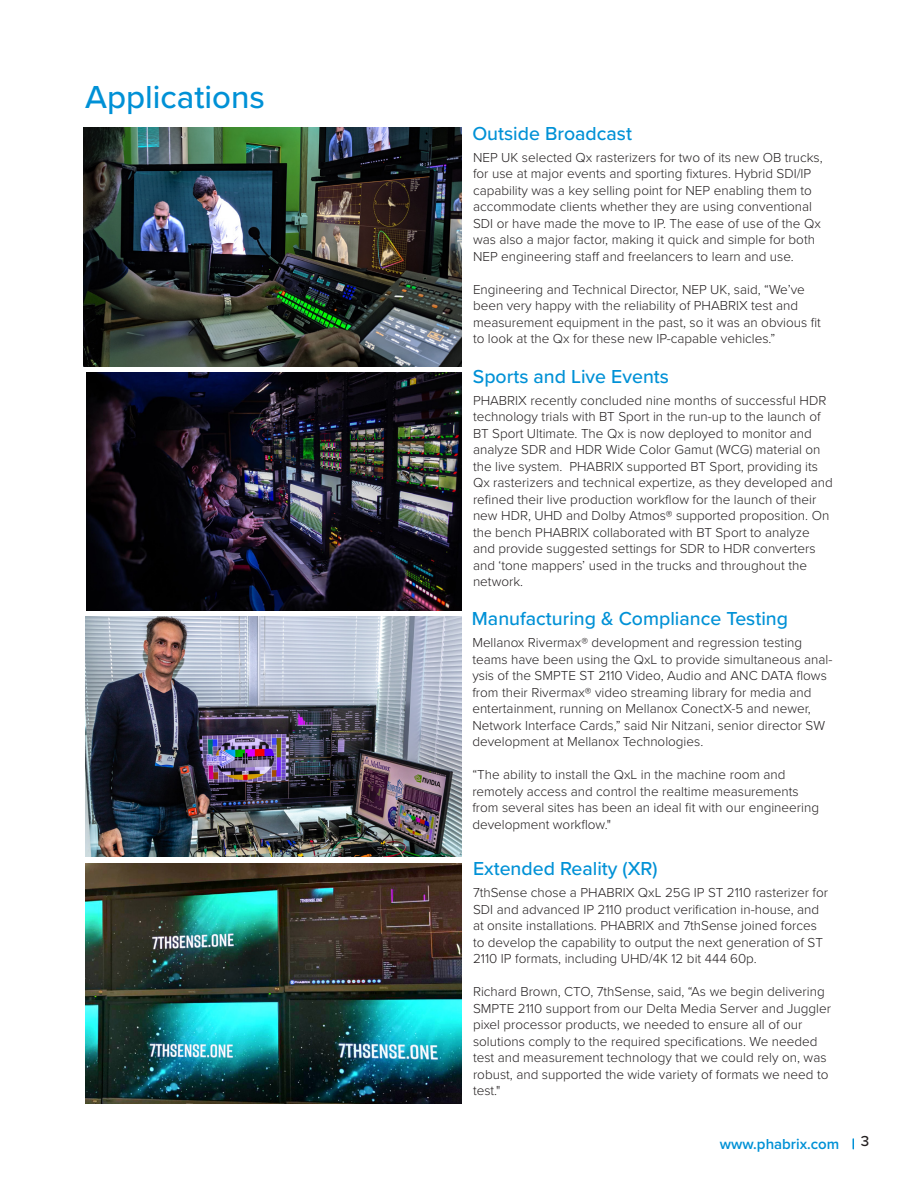
<style>
.page{position:relative;width:918px;height:1188px;background:#fff}
.page>*{position:absolute;margin:0;border:0;box-sizing:border-box;transform-origin:0 0}
.t1{font:500 33px "Proxima Nova";color:#0091d6}
.t2{font:500 19.5px "Proxima Nova";color:#0091d6}
.t3{font:600 15px "Proxima Nova";color:#0091d6}
.t4{font:500 15px "Proxima Nova";color:#231f20}
.t5{font:300 13.5px/16.5px "Proxima Nova";color:#231f20}
</style>
<div class="page">
<img style="left:83px;top:128px;width:378px;height:238px">
<img style="left:87px;top:372px;width:374px;height:239px">
<img style="left:85px;top:617px;width:376px;height:240px">
<img style="left:85px;top:863px;width:376px;height:240px">
<p class="t1" style="left:85px;top:72px;width:181px">Applications</p>
<p class="t2" style="left:472px;top:119px;width:161px">Outside Broadcast</p>
<p class="t5" style="left:473px;top:148px;width:351px">NEP UK selected Qx rasterizers for two of its new OB trucks, for use at major events and sporting fixtures. Hybrid SDI/IP capability was a key selling point for NEP enabling them to accommodate clients whether they are using conventional SDI or have made the move to IP. The ease of use of the Qx was also a major factor, making it quick and simple for both NEP engineering staff and freelancers to learn and use.</p>
<p class="t5" style="left:473px;top:280px;width:349px">Engineering and Technical Director, NEP UK, said, “We’ve been very happy with the reliability of PHABRIX test and measurement equipment in the past, so it was an obvious fit to look at the Qx for these new IP-capable vehicles.”</p>
<p class="t2" style="left:473px;top:362px;width:198px">Sports and Live Events</p>
<p class="t5" style="left:473px;top:391px;width:361px">PHABRIX recently concluded nine months of successful HDR technology trials with BT Sport in the run-up to the launch of BT Sport Ultimate. The Qx is now deployed to monitor and analyze SDR and HDR Wide Color Gamut (WCG) material on the live system. PHABRIX supported BT Sport, providing its Qx rasterizers and technical expertize, as they developed and refined their live production workflow for the launch of their new HDR, UHD and Dolby Atmos® supported proposition. On the bench PHABRIX collaborated with BT Sport to analyze and provide suggested settings for SDR to HDR converters and ‘tone mappers’ used in the trucks and throughout the network.</p>
<p class="t2" style="left:472px;top:604px;width:318px">Manufacturing &amp; Compliance Testing</p>
<p class="t5" style="left:472px;top:634px;width:362px">Mellanox Rivermax® development and regression testing teams have been using the QxL to provide simultaneous anal&shy;ysis of the SMPTE ST 2110 Video, Audio and ANC DATA flows from their Rivermax® video streaming library for media and entertainment, running on Mellanox ConectX-5 and newer, Network Interface Cards,” said Nir Nitzani, senior director SW development at Mellanox Technologies.</p>
<p class="t5" style="left:472px;top:766px;width:348px">“The ability to install the QxL in the machine room and remotely access and control the realtime measurements from several sites has been an ideal fit with our engineering development workflow."</p>
<p class="t2" style="left:473px;top:854px;width:186px">Extended Reality (XR)</p>
<p class="t5" style="left:473px;top:884px;width:357px">7thSense chose a PHABRIX QxL 25G IP ST 2110 rasterizer for SDI and advanced IP 2110 product verification in-house, and at onsite installations. PHABRIX and 7thSense joined forces to develop the capability to output the next generation of ST 2110 IP formats, including UHD/4K 12 bit 444 60p.</p>
<p class="t5" style="left:473px;top:983px;width:360px">Richard Brown, CTO, 7thSense, said, “As we begin delivering SMPTE 2110 support from our Delta Media Server and Juggler pixel processor products, we needed to ensure all of our solutions comply to the required specifications. We needed test and measurement technology that we could rely on, was robust, and supported the wide variety of formats we need to test."</p>
<p class="t3" style="left:720px;top:1133px;width:121px">www.phabrix.com</p>
<p class="t4" style="left:861px;top:1130px;width:10px">3</p>
</div>
